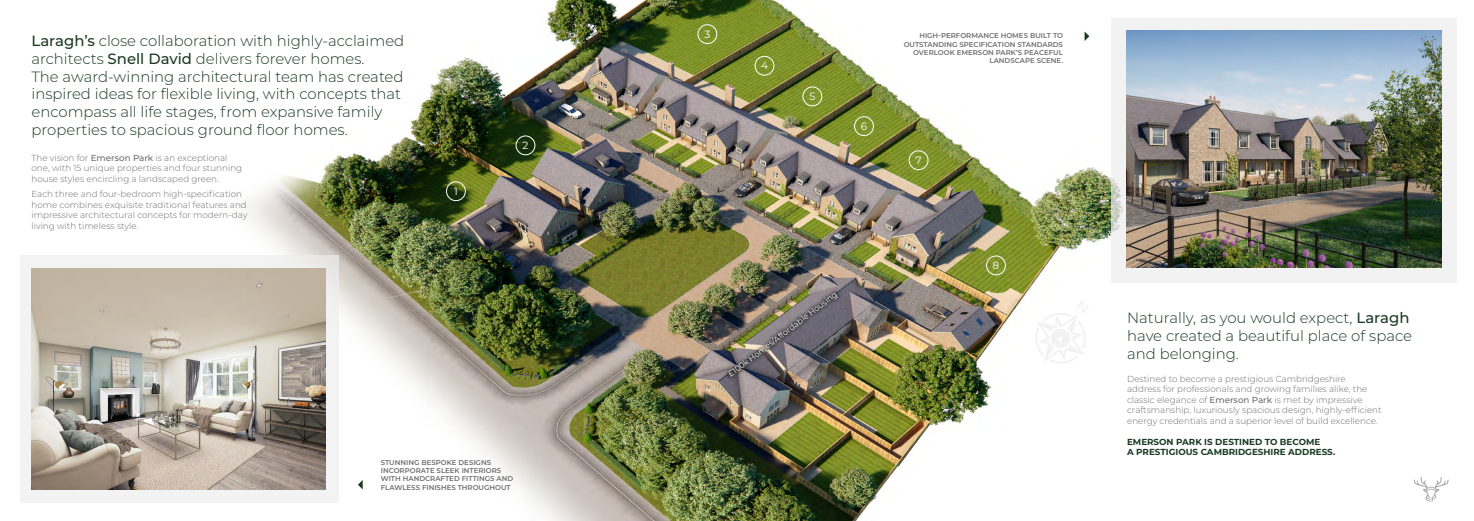
<style>
.page{position:relative;width:1474px;height:521px;background:#fff}
.page>*{position:absolute;margin:0;border:0;box-sizing:border-box;transform-origin:0 0}
.t1{font:300 14.88px/17.8px "Montserrat";color:#193921}
.t2{font:10.5px "Montserrat";color:#fff}
.t3{font:300 8.75px/10.5px "Montserrat";color:#6c6d70}
.t4{font:700 8.75px/10.5px "Montserrat";color:#193921}
.t5{font:8.05px "Montserrat";color:#fff}
.t6{font:600 7px/8.4px "Montserrat";color:#6c6d70}
.s1{font-weight:500}
</style>
<div class="page">
<img style="left:242px;top:0;width:869px;height:521px">
<div style="left:20px;top:255px;width:319px;height:248px;background:#eeeeef"></div>
<div style="left:1111px;top:18px;width:346px;height:265px;background:#eeeeef"></div>
<img style="left:32px;top:269px;width:293px;height:220px">
<img style="left:1126px;top:31px;width:315px;height:237px">
<svg style="left:358px;top:480px;width:5px;height:9px"></svg>
<svg style="left:1084px;top:31px;width:5px;height:10px"></svg>
<div style="left:446px;top:181px;width:20px;height:20px;border:1px solid #fff;border-radius:50%"></div>
<div style="left:515px;top:135px;width:20px;height:20px;border:1px solid #fff;border-radius:50%"></div>
<div style="left:697px;top:24px;width:20px;height:20px;border:1px solid #fff;border-radius:50%"></div>
<div style="left:754px;top:56px;width:20px;height:20px;border:1px solid #fff;border-radius:50%"></div>
<div style="left:802px;top:86px;width:20px;height:20px;border:1px solid #fff;border-radius:50%"></div>
<div style="left:854px;top:116px;width:19px;height:20px;border:1px solid #fff;border-radius:50%"></div>
<div style="left:908px;top:150px;width:20px;height:20px;border:1px solid #fff;border-radius:50%"></div>
<div style="left:986px;top:255px;width:19px;height:20px;border:1px solid #fff;border-radius:50%"></div>
<div style="left:724px;top:288px;width:118px;height:94px;background:#231f20;opacity:.75"></div>
<svg style="left:1413px;top:477px;width:35px;height:25px"></svg>
<svg style="left:1035px;top:313px;width:50px;height:51px"></svg>
<p class="t1" style="left:32px;top:31px;width:374px"><span class="s1">Laragh’s</span> close collaboration with highly-acclaimed architects <span class="s1">Snell David</span> delivers forever homes.<br>The award-winning architectural team has created inspired ideas for flexible living, with concepts that encompass all life stages, from expansive family properties to spacious ground floor homes.</p>
<p class="t3" style="left:31px;top:152px;width:212px">The vision for <span class="s1">Emerson Park</span> is an exceptional one, with 15 unique properties and four stunning house styles encircling a landscaped green.</p>
<p class="t3" style="left:31px;top:189px;width:217px">Each three and four-bedroom high-specification home combines exquisite traditional features and impressive architectural concepts for modern-day living with timeless style.</p>
<p class="t2" style="left:454px;top:184px;width:5px">1</p>
<p class="t2" style="left:522px;top:138px;width:7px">2</p>
<p class="t6" style="left:381px;top:458px;width:134px">STUNNING BESPOKE DESIGNS<br>INCORPORATE SLEEK INTERIORS<br>WITH HANDCRAFTED FITTINGS AND<br>FLAWLESS FINISHES THROUGHOUT</p>
<p class="t2" style="left:704px;top:27px;width:7px">3</p>
<p class="t2" style="left:761px;top:59px;width:8px">4</p>
<p class="t2" style="left:809px;top:89px;width:7px">5</p>
<p class="t2" style="left:860px;top:119px;width:8px">6</p>
<p class="t6" style="left:903px;top:31px;width:161px;text-align:right">HIGH-PERFORMANCE HOMES BUILT TO<br>OUTSTANDING SPECIFICATION STANDARDS<br>OVERLOOK EMERSON PARK’S PEACEFUL<br>LANDSCAPE SCENE.</p>
<p class="t2" style="left:915px;top:153px;width:8px">7</p>
<p class="t5" style="left:726px;top:371px;width:136px;rotate:-38deg">£100k Homes/Affordable Housing</p>
<p class="t2" style="left:992px;top:258px;width:8px">8</p>
<p class="t1" style="left:1127px;top:308px;width:286px">Naturally, as you would expect, <span class="s1">Laragh </span>have created a beautiful place of space and belonging.</p>
<p class="t3" style="left:1127px;top:373px;width:256px">Destined to become a prestigious Cambridgeshire address for professionals and growing families alike, the classic elegance of <span class="s1">Emerson Park</span> is met by impressive craftsmanship, luxuriously spacious design, highly-efficient energy credentials and a superior level of build excellence.</p>
<p class="t4" style="left:1127px;top:436px;width:210px">EMERSON PARK IS DESTINED TO BECOME<br>A PRESTIGIOUS CAMBRIDGESHIRE ADDRESS.</p>
</div>
